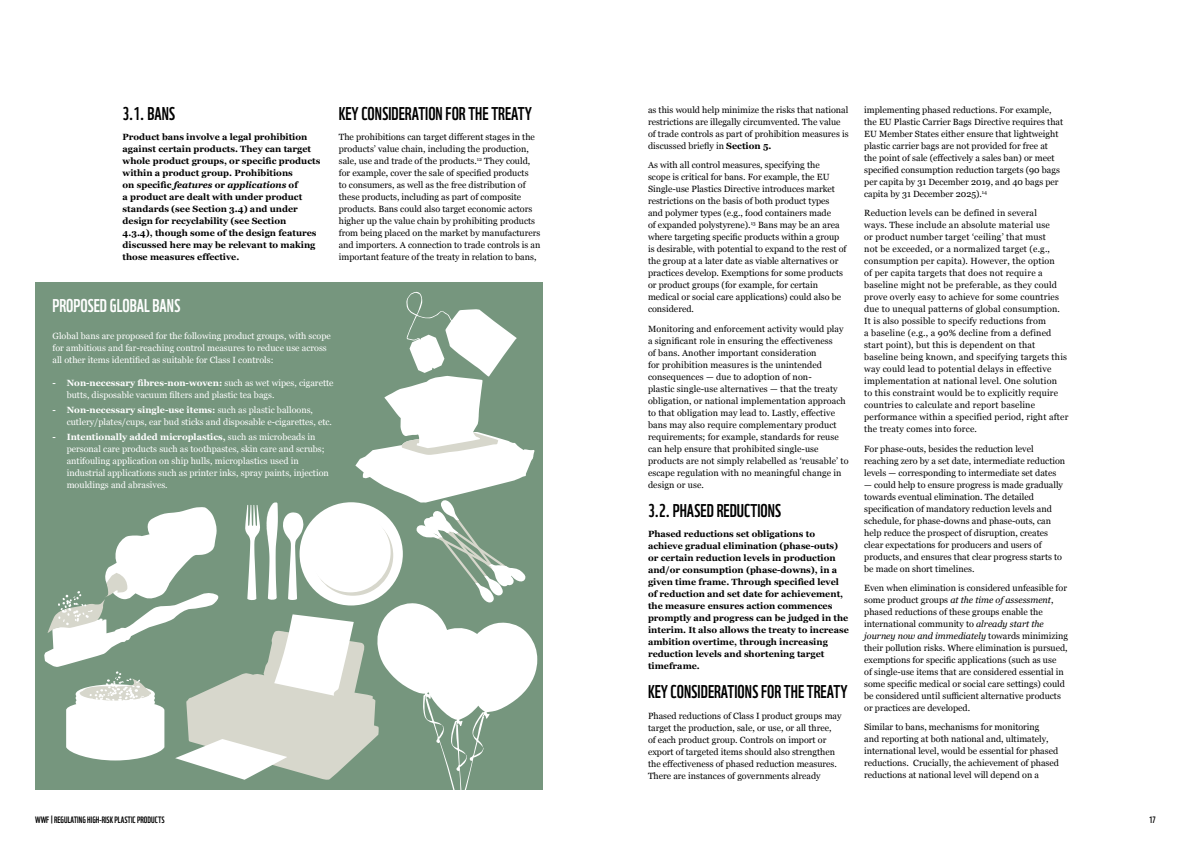
<style>
.page{position:relative;width:1191px;height:842px;background:#fff}
.page>*{position:absolute;margin:0;border:0;box-sizing:border-box;transform-origin:0 0}
.Subhead{font:18px "WWF";color:#000}
.Subhead-2{font:18px "WWF";color:#fff}
.t1{font:9px/12px "Georgia";color:#000}
.t2{font:700 9px/12px "Georgia";color:#000}
.t3{font:9px/12px "Georgia";letter-spacing:.02em;color:#000}
.t4{font:9px/12px "Georgia";color:#fff}
.t5{font:9px "WWF";color:#000}
.s1{font-style:italic}
.s2{font-weight:700}
</style>
<div class="page">
<div style="left:35px;top:282px;width:508px;height:507px;background:#76967e"></div>
<svg style="left:44px;top:291px;width:493px;height:499px"></svg>
<p class="Subhead" style="left:123px;top:99px;width:54px">3.1. BANS</p>
<p class="t2" style="left:123px;top:130px;width:199px">Product bans involve a legal prohibition against certain products. They can target whole product groups, or specific products within a product group. Prohibitions<br>on specific <span class="s1">features</span> or <span class="s1">applications</span> of<br>a product are dealt with under product standards (see Section 3.4) and under design for recyclability (see Section<br>4.3.4), though some of the design features discussed here may be relevant to making those measures effective.</p>
<p class="Subhead" style="left:339px;top:99px;width:195px">KEY CONSIDERATION FOR THE TREATY</p>
<p class="t1" style="left:339px;top:131px;width:203px">The prohibitions can target different stages in the products’ value chain, including the production, sale, use and trade of the products.<sup>12</sup> They could, for example, cover the sale of specified products<br>to consumers, as well as the free distribution of these products, including as part of composite products. Bans could also target economic actors higher up the value chain by prohibiting products from being placed on the market by manufacturers and importers. A connection to trade controls is an important feature of the treaty in relation to bans,</p>
<p class="Subhead-2" style="left:53px;top:292px;width:129px">PROPOSED GLOBAL BANS</p>
<p class="t4" style="left:53px;top:329px;width:280px">Global bans are proposed for the following product groups, with scope for ambitious and far-reaching control measures to reduce use across all other items identified as suitable for Class I controls:</p>
<p class="t4" style="left:67px;top:376px;width:268px;text-indent:-14px"><span class="s2">- Non-necessary fibres-non-woven:</span> such as wet wipes, cigarette butts, disposable vacuum filters and plastic tea bags.</p>
<p class="t4" style="left:67px;top:403px;width:267px;text-indent:-14px"><span class="s2">- Non-necessary single-use items:</span> such as plastic balloons, cutlery/plates/cups, ear bud sticks and disposable e-cigarettes, etc.</p>
<p class="t4" style="left:67px;top:430px;width:264px;text-indent:-14px"><span class="s2">- Intentionally added microplastics,</span> such as microbeads in personal care products such as toothpastes, skin care and scrubs; antifouling application on ship hulls, microplastics used in industrial applications such as printer inks, spray paints, injection mouldings and abrasives.</p>
<p class="t1" style="left:648px;top:104px;width:202px">as this would help minimize the risks that national restrictions are illegally circumvented. The value of trade controls as part of prohibition measures is discussed briefly in <span class="s2">Section 5.</span></p>
<p class="t1" style="left:648px;top:159px;width:200px">As with all control measures, specifying the<br>scope is critical for bans. For example, the EU Single-use Plastics Directive introduces market restrictions on the basis of both product types and polymer types (e.g., food containers made<br>of expanded polystyrene).<sup>13</sup> Bans may be an area where targeting specific products within a group is desirable, with potential to expand to the rest of the group at a later date as viable alternatives or practices develop. Exemptions for some products or product groups (for example, for certain medical or social care applications) could also be considered.</p>
<p class="t1" style="left:648px;top:322px;width:202px">Monitoring and enforcement activity would play a significant role in ensuring the effectiveness<br>of bans. Another important consideration<br>for prohibition measures is the unintended consequences — due to adoption of non-<br>plastic single-use alternatives — that the treaty obligation, or national implementation approach to that obligation may lead to. Lastly, effective bans may also require complementary product requirements; for example, standards for reuse can help ensure that prohibited single-use products are not simply relabelled as ‘reusable’ to escape regulation with no meaningful change in design or use.</p>
<p class="Subhead" style="left:648px;top:496px;width:135px">3.2. PHASED REDUCTIONS</p>
<p class="t2" style="left:648px;top:528px;width:202px">Phased reductions set obligations to achieve gradual elimination (phase-outs) or certain reduction levels in production and/or consumption (phase-downs), in a given time frame. Through specified level of reduction and set date for achievement, the measure ensures action commences promptly and progress can be judged in the interim. It also allows the treaty to increase ambition overtime, through increasing reduction levels and shortening target timeframe.</p>
<p class="Subhead" style="left:648px;top:678px;width:201px">KEY CONSIDERATIONS FOR THE TREATY</p>
<p class="t1" style="left:648px;top:709px;width:195px">Phased reductions of Class I product groups may target the production, sale, or use, or all three,<br>of each product group. Controls on import or export of targeted items should also strengthen the effectiveness of phased reduction measures.<br>There are instances of governments already</p>
<p class="t1" style="left:864px;top:104px;width:200px">implementing phased reductions. For example, the EU Plastic Carrier Bags Directive requires that EU Member States either ensure that lightweight plastic carrier bags are not provided for free at<br>the point of sale (effectively a sales ban) or meet specified consumption reduction targets (90 bags per capita by 31 December 2019, and 40 bags per capita by 31 December 2025).<sup>14</sup></p>
<p class="t3" style="left:864px;top:207px;width:206px">Reduction levels can be defined in several<br>ways. These include an absolute material use<br>or product number target ‘ceiling’ that must<br>not be exceeded, or a normalized target (e.g., consumption per capita). However, the option<br>of per capita targets that does not require a baseline might not be preferable, as they could prove overly easy to achieve for some countries due to unequal patterns of global consumption.<br>It is also possible to specify reductions from<br>a baseline (e.g., a 90% decline from a defined start point), but this is dependent on that baseline being known, and specifying targets this way could lead to potential delays in effective implementation at national level. One solution<br>to this constraint would be to explicitly require countries to calculate and report baseline performance within a specified period, right after the treaty comes into force.</p>
<p class="t1" style="left:864px;top:442px;width:202px">For phase-outs, besides the reduction level reaching zero by a set date, intermediate reduction levels — corresponding to intermediate set dates</p>
<p class="t1" style="left:864px;top:478px;width:200px">— could help to ensure progress is made gradually towards eventual elimination. The detailed specification of mandatory reduction levels and schedule, for phase-downs and phase-outs, can help reduce the prospect of disruption, creates clear expectations for producers and users of products, and ensures that clear progress starts to be made on short timelines.</p>
<p class="t1" style="left:864px;top:581px;width:205px">Even when elimination is considered unfeasible for some product groups <span class="s1">at the time of assessment</span>, phased reductions of these groups enable the international community to <span class="s1">already start the journey now and immediately</span> towards minimizing their pollution risks. Where elimination is pursued, exemptions for specific applications (such as use<br>of single-use items that are considered essential in some specific medical or social care settings) could be considered until sufficient alternative products or practices are developed.</p>
<p class="t1" style="left:864px;top:720px;width:196px">Similar to bans, mechanisms for monitoring<br>and reporting at both national and, ultimately, international level, would be essential for phased reductions. Crucially, the achievement of phased reductions at national level will depend on a</p>
<p class="t5" style="left:35px;top:813px;width:131px">WWF| REGULATING HIGH-RISK PLASTIC PRODUCTS</p>
<p class="t5" style="left:1149px;top:813px;width:8px">17</p>
</div>
